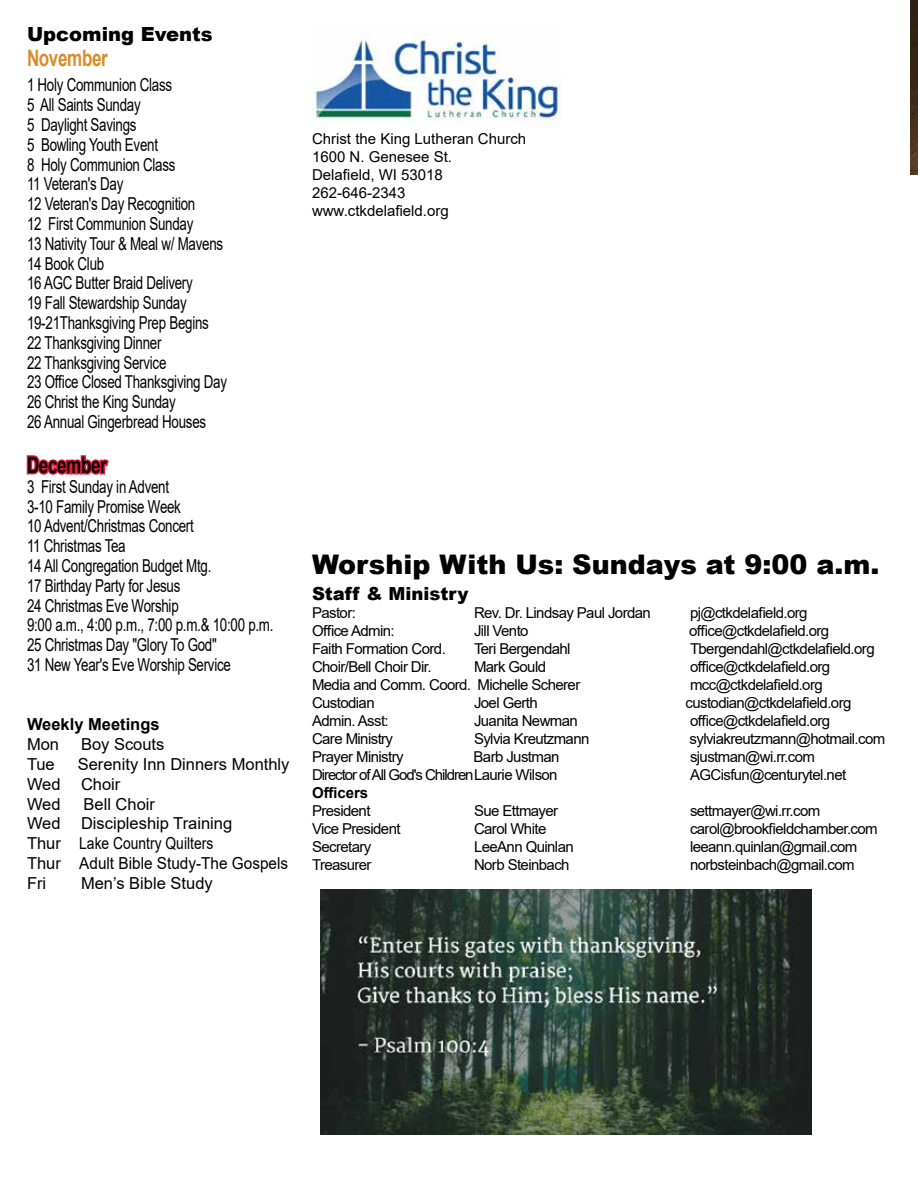
<style>
.page{position:relative;width:918px;height:1188px;background:#fff}
.page>*{position:absolute;margin:0;border:0;box-sizing:border-box;transform-origin:0 0}
.t1{font:900 27px "Arial";color:#000}
.t2{font:700 22.65px "Arial";letter-spacing:-.02em;color:#d88d2a;scale:.75 1}
.t3{font:700 22.65px "Arial";letter-spacing:-.02em;color:#000;scale:.75 1}
.t4{font:900 19.5px "Arial";color:#000}
.t5{font:900 18px "Arial";color:#000}
.t6{font:17.85px/19.8px "Arial";letter-spacing:-.02em;color:#000;scale:.75 1}
.t7{font:16.5px/19.8px "Arial";color:#000}
.t8{font:700 16.5px "Arial";color:#000}
.t9{font:15px "Arial";letter-spacing:-.04em;color:#000}
.t10{font:15px/18px "Arial";color:#000}
.t11{font:15px "Arial";letter-spacing:-.07em;color:#000}
.t12{font:700 15px "Arial";color:#000}
</style>
<div class="page">
<svg style="left:26px;top:455px;width:83px;height:20px"></svg>
<img style="left:312px;top:29px;width:250px;height:96px">
<img style="left:911px;top:0;width:7px;height:174px">
<img style="left:320px;top:889px;width:492px;height:246px">
<h3 class="t4" style="left:27px;top:20px;width:187px">Upcoming Events</h3>
<h2 class="t2" style="left:27px;top:42px;width:109px">November</h2>
<p class="t6" style="left:27px;top:75px;width:268px">1 Holy Communion Class<br>5 All Saints Sunday<br>5 Daylight Savings<br>5 Bowling Youth Event<br>8 Holy Communion Class<br>11 Veteran's Day<br>12 Veteran's Day Recognition<br>12 First Communion Sunday<br>13 Nativity Tour &amp; Meal w/ Mavens<br>14 Book Club<br>16 AGC Butter Braid Delivery<br>19 Fall Stewardship Sunday<br>19-21Thanksgiving Prep Begins<br>22 Thanksgiving Dinner<br>22 Thanksgiving Service<br>23 Office Closed Thanksgiving Day<br>26 Christ the King Sunday<br>26 Annual Gingerbread Houses</p>
<h2 class="t3" style="left:27px;top:449px;width:108px">December</h2>
<p class="t6" style="left:27px;top:476px;width:330px">3 First Sunday in Advent<br>3-10 Family Promise Week<br>10 Advent/Christmas Concert<br>11 Christmas Tea<br>14 All Congregation Budget Mtg.<br>17 Birthday Party for Jesus<br>24 Christmas Eve Worship<br>9:00 a.m., 4:00 p.m., 7:00 p.m.&amp; 10:00 p.m.<br>25 Christmas Day "Glory To God"<br>31 New Year's Eve Worship Service</p>
<p class="t8" style="left:27px;top:713px;width:134px">Weekly Meetings</p>
<p class="t7" style="left:27px;top:734px;width:34px">Mon</p>
<p class="t7" style="left:81px;top:734px;width:85px">Boy Scouts</p>
<p class="t7" style="left:27px;top:754px;width:29px">Tue</p>
<p class="t7" style="left:27px;top:754px;width:264px;text-indent:51px">Serenity Inn Dinners Monthly<br>Wed Choir<br>Wed</p>
<p class="t7" style="left:27px;top:794px;width:263px;text-indent:57px">Bell Choir<br>Wed Discipleship Training<br>Thur Lake Country Quilters<br>Thur Adult Bible Study-The Gospels<br>Fri</p>
<p class="t7" style="left:81px;top:873px;width:133px">Men’s Bible Study</p>
<p class="t10" style="left:312px;top:130px;width:216px">Christ the King Lutheran Church<br>1600 N. Genesee St.<br>Delafield, WI 53018<br>262-646-2343 www.ctkdelafield.org</p>
<h1 class="t1" style="left:312px;top:544px;width:569px">Worship With Us: Sundays at 9:00 a.m.</h1>
<p class="t5" style="left:312px;top:580px;width:158px">Staff &amp; Ministry</p>
<p class="t9" style="left:312px;top:602px;width:45px">Pastor:</p>
<p class="t9" style="left:474px;top:602px;width:178px">Rev. Dr. Lindsay Paul Jordan</p>
<p class="t9" style="left:690px;top:602px;width:119px">pj@ctkdelafield.org</p>
<p class="t9" style="left:312px;top:620px;width:84px">Office Admin:</p>
<p class="t9" style="left:474px;top:620px;width:56px">Jill Vento</p>
<p class="t9" style="left:689px;top:620px;width:142px">office@ctkdelafield.org</p>
<p class="t9" style="left:312px;top:638px;width:135px">Faith Formation Cord.</p>
<p class="t9" style="left:474px;top:638px;width:98px">Teri Bergendahl</p>
<p class="t9" style="left:690px;top:638px;width:186px">Tbergendahl@ctkdelafield.org</p>
<p class="t9" style="left:312px;top:656px;width:121px">Choir/Bell Choir Dir.</p>
<p class="t9" style="left:474px;top:656px;width:74px">Mark Gould</p>
<p class="t9" style="left:690px;top:656px;width:142px">office@ctkdelafield.org</p>
<p class="t9" style="left:312px;top:674px;width:270px">Media and Comm. Coord. Michelle Scherer</p>
<p class="t9" style="left:690px;top:674px;width:134px">mcc@ctkdelafield.org</p>
<p class="t9" style="left:312px;top:692px;width:64px">Custodian</p>
<p class="t9" style="left:474px;top:692px;width:65px">Joel Gerth</p>
<p class="t9" style="left:686px;top:692px;width:167px">custodian@ctkdelafield.org</p>
<p class="t9" style="left:312px;top:710px;width:78px">Admin. Asst:</p>
<p class="t9" style="left:474px;top:710px;width:105px">Juanita Newman</p>
<p class="t9" style="left:690px;top:710px;width:142px">office@ctkdelafield.org</p>
<p class="t9" style="left:312px;top:728px;width:83px">Care Ministry</p>
<p class="t9" style="left:474px;top:728px;width:117px">Sylvia Kreutzmann</p>
<p class="t9" style="left:690px;top:728px;width:197px">sylviakreutzmann@hotmail.com</p>
<p class="t9" style="left:312px;top:746px;width:93px">Prayer Ministry</p>
<p class="t9" style="left:474px;top:746px;width:87px">Barb Justman</p>
<p class="t9" style="left:690px;top:746px;width:127px">sjustman@wi.rr.com</p>
<p class="t11" style="left:312px;top:764px;width:247px">Director of All God's ChildrenLaurie Wilson</p>
<p class="t9" style="left:690px;top:764px;width:158px">AGCisfun@centurytel.net</p>
<p class="t12" style="left:312px;top:782px;width:58px">Officers</p>
<p class="t9" style="left:312px;top:800px;width:60px">President</p>
<p class="t9" style="left:474px;top:800px;width:86px">Sue Ettmayer</p>
<p class="t9" style="left:690px;top:800px;width:132px">settmayer@wi.rr.com</p>
<p class="t9" style="left:312px;top:818px;width:90px">Vice President</p>
<p class="t9" style="left:474px;top:818px;width:74px">Carol White</p>
<p class="t9" style="left:690px;top:818px;width:189px">carol@brookfieldchamber.com</p>
<p class="t9" style="left:312px;top:836px;width:61px">Secretary</p>
<p class="t9" style="left:474px;top:836px;width:101px">LeeAnn Quinlan</p>
<p class="t9" style="left:690px;top:836px;width:169px">leeann.quinlan@gmail.com</p>
<p class="t9" style="left:312px;top:854px;width:61px">Treasurer</p>
<p class="t9" style="left:474px;top:854px;width:97px">Norb Steinbach</p>
<p class="t9" style="left:690px;top:854px;width:166px">norbsteinbach@gmail.com</p>
</div>
